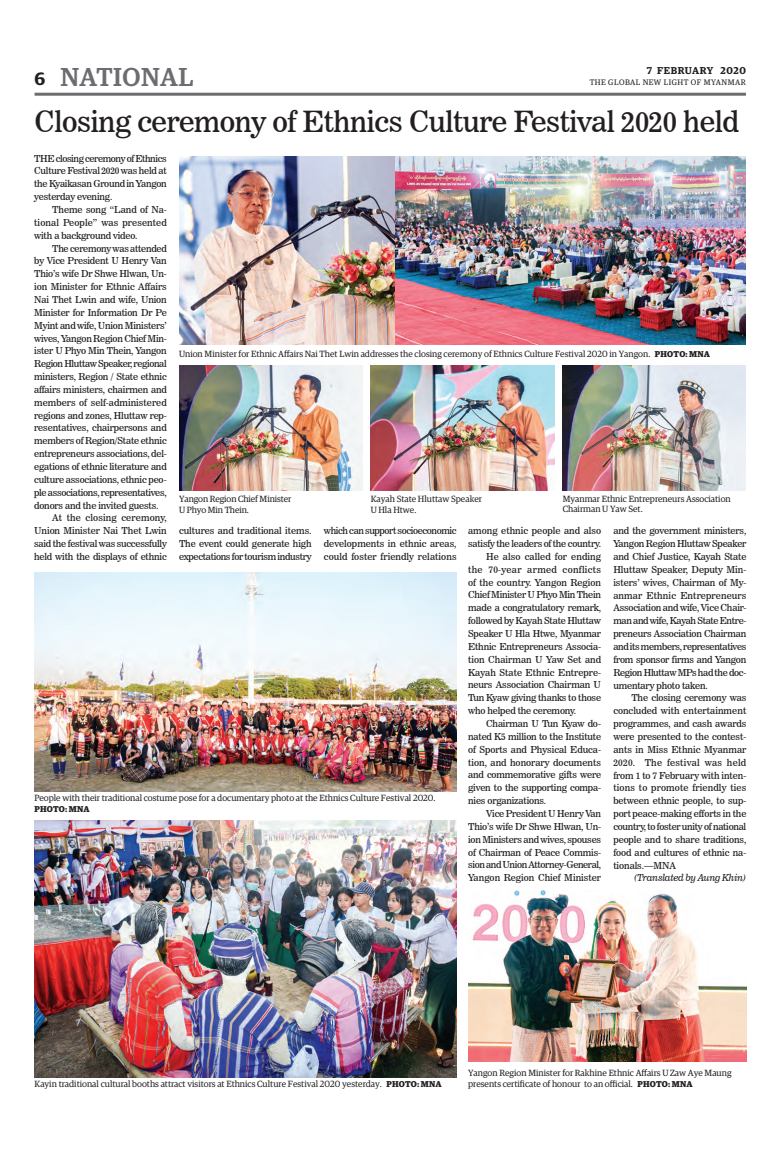
<style>
.page{position:relative;width:773px;height:1152px;background:#fff}
.page>*{position:absolute;margin:0;border:0;box-sizing:border-box;transform-origin:0 0}
.t1{font:29px "News 706 BT Roman C";letter-spacing:-.015em;color:#231f20}
.t2{font:500 26px "Guardian Egyp";letter-spacing:.02em;color:#6c6d70}
.t3{font:600 18px "Guardian Egyp";color:#231f20}
.t4{font:600 10px "Guardian Egyp";letter-spacing:.06em;color:#231f20}
.t5{font:9.5px/12.9px "News 706 BT Roman C";letter-spacing:-.02em;color:#231f20;text-align:justify}
.t6{font:9.5px "News 706 BT Roman C";color:#231f20}
.t7{font:9.5px "News 706 BT Roman C";letter-spacing:-.04em;color:#231f20}
.t8{font:9.5px "News 706 BT Roman C";letter-spacing:.03em;color:#231f20}
.t9{font:9.5px "News 706 BT Italic C";letter-spacing:-.02em;color:#231f20}
.t10{font:9.5px "News 706 BT Roman C";letter-spacing:.015em;color:#231f20}
.t11{font:9.5px "News 706 BT Roman C";letter-spacing:.005em;color:#231f20}
.t12{font:9px/10.8px "Guardian Egyp";color:#231f20}
.t13{font:700 8.5px "Guardian Egyp";letter-spacing:.02em;color:#231f20}
.t14{font:8px "Guardian Egyp";letter-spacing:.06em;color:#231f20}
.s1{font-weight:700;font-size:8.5px}
</style>
<div class="page">
<hr style="left:35px;top:93px;width:711px;height:3px;background:#6c6d70">
<img style="left:179px;top:156px;width:567px;height:189px">
<img style="left:179px;top:365px;width:184px;height:125px">
<img style="left:370px;top:365px;width:184px;height:125px">
<img style="left:562px;top:365px;width:183px;height:125px">
<img style="left:34px;top:820px;width:422px;height:258px">
<img style="left:34px;top:572px;width:422px;height:219px">
<img style="left:468px;top:891px;width:278px;height:170px">
<h3 class="t3" style="left:35px;top:65px;width:12px">6</h3>
<p class="t4" style="left:647px;top:63px;width:100px">7 FEBRUARY 2020</p>
<h2 class="t2" style="left:61px;top:59px;width:134px">NATIONAL</h2>
<p class="t14" style="left:589px;top:77px;width:158px">THE GLOBAL NEW LIGHT OF MYANMAR</p>
<h1 class="t1" style="left:35px;top:104px;width:706px">Closing ceremony of Ethnics Culture Festival 2020 held</h1>
<p class="t5" style="left:34px;top:152px;width:134px">THE closing ceremony of Ethnics Culture Festival 2020 was held at the Kyaikasan Ground in Yangon yesterday evening.</p>
<p class="t5" style="left:34px;top:203px;width:134px;text-indent:18px">Theme song “Land of Na&shy;tional People” was presented with a background video.</p>
<p class="t5" style="left:52px;top:242px;width:116px">The ceremony was attended</p>
<p class="t5" style="left:34px;top:254px;width:134px">by Vice President U Henry Van</p>
<p class="t5" style="left:34px;top:267px;width:134px">Thio’s wife Dr Shwe Hlwan, Un-</p>
<p class="t5" style="left:34px;top:280px;width:134px">ion Minister for Ethnic Affairs</p>
<p class="t5" style="left:34px;top:293px;width:134px">Nai Thet Lwin and wife, Union</p>
<p class="t5" style="left:34px;top:306px;width:134px">Minister for Information Dr Pe</p>
<p class="t5" style="left:34px;top:319px;width:134px">Myint and wife, Union Ministers’</p>
<p class="t5" style="left:34px;top:332px;width:134px">wives, Yangon Region Chief Min-</p>
<p class="t5" style="left:34px;top:344px;width:134px">ister U Phyo Min Thein, Yangon</p>
<p class="t7" style="left:34px;top:358px;width:134px">Region Hluttaw Speaker, regional</p>
<p class="t5" style="left:34px;top:370px;width:134px">ministers, Region / State ethnic</p>
<p class="t5" style="left:34px;top:383px;width:134px">affairs ministers, chairmen and</p>
<p class="t6" style="left:34px;top:397px;width:134px">members of self-administered</p>
<p class="t5" style="left:34px;top:409px;width:134px">regions and zones, Hluttaw rep-</p>
<p class="t5" style="left:34px;top:422px;width:134px">resentatives, chairpersons and</p>
<p class="t5" style="left:34px;top:434px;width:134px">members of Region/State ethnic</p>
<p class="t5" style="left:34px;top:447px;width:134px">entrepreneurs associations, del-</p>
<p class="t5" style="left:34px;top:460px;width:134px">egations of ethnic literature and</p>
<p class="t5" style="left:34px;top:473px;width:134px">culture associations, ethnic peo-</p>
<p class="t5" style="left:34px;top:486px;width:134px">ple associations, representatives,</p>
<p class="t5" style="left:34px;top:499px;width:126px">donors and the invited guests.</p>
<p class="t10" style="left:52px;top:512px;width:116px">At the closing ceremony,</p>
<p class="t5" style="left:34px;top:524px;width:134px">Union Minister Nai Thet Lwin</p>
<p class="t5" style="left:34px;top:537px;width:134px">said the festival was successfully</p>
<p class="t5" style="left:34px;top:550px;width:134px">held with the displays of ethnic</p>
<p class="t12" style="left:179px;top:348px;width:532px">Union Minister for Ethnic Affairs Nai Thet Lwin addresses the closing ceremony of Ethnics Culture Festival 2020 in Yangon. <span class="s1">PHOTO: MNA</span></p>
<p class="t12" style="left:179px;top:493px;width:114px">Yangon Region Chief Minister<br>U Phyo Min Thein.</p>
<p class="t12" style="left:370px;top:493px;width:113px">Kayah State Hluttaw Speaker<br>U Hla Htwe.</p>
<p class="t12" style="left:562px;top:492px;width:170px">Myanmar Ethnic Entrepreneurs Association<br>Chairman U Yaw Set.</p>
<p class="t5" style="left:179px;top:524px;width:134px">cultures and traditional items.<br>The event could generate high expectations for tourism industry</p>
<p class="t5" style="left:324px;top:524px;width:134px">which can support socioeconomic developments in ethnic areas, could foster friendly relations</p>
<p class="t6" style="left:468px;top:525px;width:134px">among ethnic people and also</p>
<p class="t5" style="left:613px;top:524px;width:134px">and the government ministers, Yangon Region Hluttaw Speaker and Chief Justice, Kayah State Hluttaw Speaker, Deputy Min&shy;isters’ wives, Chairman of My&shy;anmar Ethnic Entrepreneurs Association and wife, Vice Chair&shy;man and wife, Kayah State Entre&shy;preneurs Association Chairman and its members, representatives from sponsor firms and Yangon Region Hluttaw MPs had the doc&shy;umentary photo taken.</p>
<p class="t5" style="left:613px;top:692px;width:134px;text-indent:18px">The closing ceremony was concluded with entertainment programmes, and cash awards were presented to the contest&shy;ants in Miss Ethnic Myanmar 2020. The festival was held from 1 to 7 February with inten&shy;tions to promote friendly ties between ethnic people, to sup&shy;port peace-making efforts in the country, to foster unity of national people and to share traditions, food and cultures of ethnic na&shy;tionals.—MNA</p>
<p class="t9" style="left:633px;top:872px;width:114px">(Translated by Aung Khin)</p>
<p class="t5" style="left:468px;top:537px;width:134px">satisfy the leaders of the country.</p>
<p class="t11" style="left:486px;top:551px;width:116px">He also called for ending</p>
<p class="t8" style="left:468px;top:564px;width:134px">the 70-year armed conflicts</p>
<p class="t5" style="left:468px;top:576px;width:134px">of the country. Yangon Region</p>
<p class="t5" style="left:468px;top:589px;width:134px">Chief Minister U Phyo Min Thein</p>
<p class="t5" style="left:468px;top:601px;width:134px">made a congratulatory remark,</p>
<p class="t5" style="left:468px;top:614px;width:134px">followed by Kayah State Hluttaw</p>
<p class="t5" style="left:468px;top:627px;width:134px">Speaker U Hla Htwe, Myanmar</p>
<p class="t5" style="left:468px;top:640px;width:134px">Ethnic Entrepreneurs Associa-</p>
<p class="t6" style="left:468px;top:654px;width:134px">tion Chairman U Yaw Set and</p>
<p class="t6" style="left:468px;top:666px;width:134px">Kayah State Ethnic Entrepre-</p>
<p class="t5" style="left:468px;top:679px;width:134px">neurs Association Chairman U</p>
<p class="t5" style="left:468px;top:691px;width:134px">Tun Kyaw giving thanks to those</p>
<p class="t5" style="left:468px;top:704px;width:110px">who helped the ceremony.</p>
<p class="t5" style="left:486px;top:717px;width:116px">Chairman U Tun Kyaw do-</p>
<p class="t5" style="left:468px;top:730px;width:134px">nated K5 million to the Institute</p>
<p class="t5" style="left:468px;top:743px;width:134px">of Sports and Physical Educa-</p>
<p class="t6" style="left:468px;top:756px;width:134px">tion, and honorary documents</p>
<p class="t5" style="left:468px;top:769px;width:134px">and commemorative gifts were</p>
<p class="t5" style="left:468px;top:781px;width:134px">given to the supporting compa-</p>
<p class="t5" style="left:468px;top:794px;width:80px">nies organizations.</p>
<p class="t5" style="left:486px;top:807px;width:116px">Vice President U Henry Van</p>
<p class="t5" style="left:468px;top:820px;width:134px">Thio’s wife Dr Shwe Hlwan, Un-</p>
<p class="t5" style="left:468px;top:833px;width:134px">ion Ministers and wives, spouses</p>
<p class="t5" style="left:468px;top:846px;width:134px">of Chairman of Peace Commis-</p>
<p class="t7" style="left:468px;top:859px;width:134px">sion and Union Attorney-General,</p>
<p class="t6" style="left:468px;top:872px;width:134px">Yangon Region Chief Minister</p>
<p class="t12" style="left:34px;top:792px;width:402px">People with their traditional costume pose for a documentary photo at the Ethnics Culture Festival 2020.</p>
<p class="t13" style="left:35px;top:802px;width:57px">PHOTO: MNA</p>
<p class="t12" style="left:34px;top:1078px;width:408px">Kayin traditional cultural booths attract visitors at Ethnics Culture Festival 2020 yesterday. <span class="s1">PHOTO: MNA</span></p>
<p class="t12" style="left:468px;top:1067px;width:265px">Yangon Region Minister for Rakhine Ethnic Affairs U Zaw Aye Maung presents certificate of honour to an official. <span class="s1">PHOTO: MNA</span></p>
</div>
